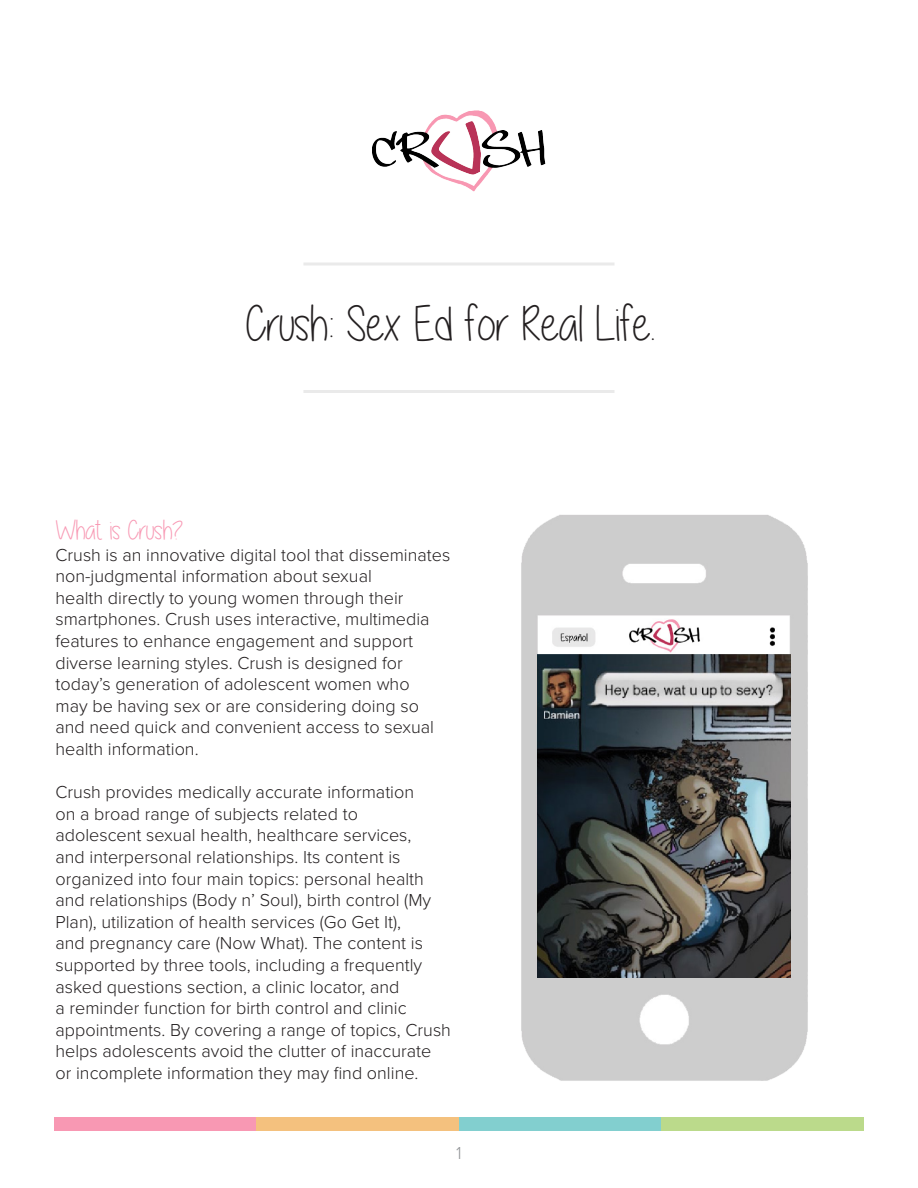
<style>
.page{position:relative;width:918px;height:1188px;background:#fff}
.page>*{position:absolute;margin:0;border:0;box-sizing:border-box;transform-origin:0 0}
.t1{font:49.5px "Alittlesunshine";color:#231f20}
.t2{font:27px "Alittlesunshine";color:#f898b3}
.t3{font:300 18px/21.6px "Proxima Nova";color:#231f20}
.t4{font:300 18px "Proxima Nova";color:#939598}
</style>
<div class="page">
<div style="left:54px;top:1118px;width:202px;height:13px;background:#f898b3"></div>
<div style="left:256px;top:1118px;width:203px;height:13px;background:#f4c17e"></div>
<div style="left:459px;top:1118px;width:203px;height:13px;background:#82cfcf"></div>
<div style="left:662px;top:1118px;width:202px;height:13px;background:#bbda8b"></div>
<img style="left:372px;top:110px;width:174px;height:82px">
<hr style="left:303px;top:262px;width:312px;height:4px;background:#f4f4f4">
<hr style="left:303px;top:390px;width:312px;height:3px;background:#eaeaea">
<img style="left:521px;top:515px;width:287px;height:566px">
<img style="left:537px;top:654px;width:253px;height:323px">
<p class="t1" style="left:246px;top:297px;width:411px">Crush: Sex Ed for Real Life.</p>
<p class="t2" style="left:56px;top:516px;width:129px">What is Crush?</p>
<p class="t3" style="left:56px;top:543px;width:396px">Crush is an innovative digital tool that disseminates non-judgmental information about sexual<br>health directly to young women through their smartphones. Crush uses interactive, multimedia features to enhance engagement and support diverse learning styles. Crush is designed for today’s generation of adolescent women who<br>may be having sex or are considering doing so and need quick and convenient access to sexual health information.</p>
<p class="t3" style="left:56px;top:780px;width:397px">Crush provides medically accurate information<br>on a broad range of subjects related to<br>adolescent sexual health, healthcare services,<br>and interpersonal relationships. Its content is organized into four main topics: personal health and relationships (Body n’ Soul), birth control (My Plan), utilization of health services (Go Get It),<br>and pregnancy care (Now What). The content is supported by three tools, including a frequently asked questions section, a clinic locator, and<br>a reminder function for birth control and clinic appointments. By covering a range of topics, Crush helps adolescents avoid the clutter of inaccurate or incomplete information they may find online.</p>
<p class="t4" style="left:456px;top:1140px;width:7px">1</p>
</div>
